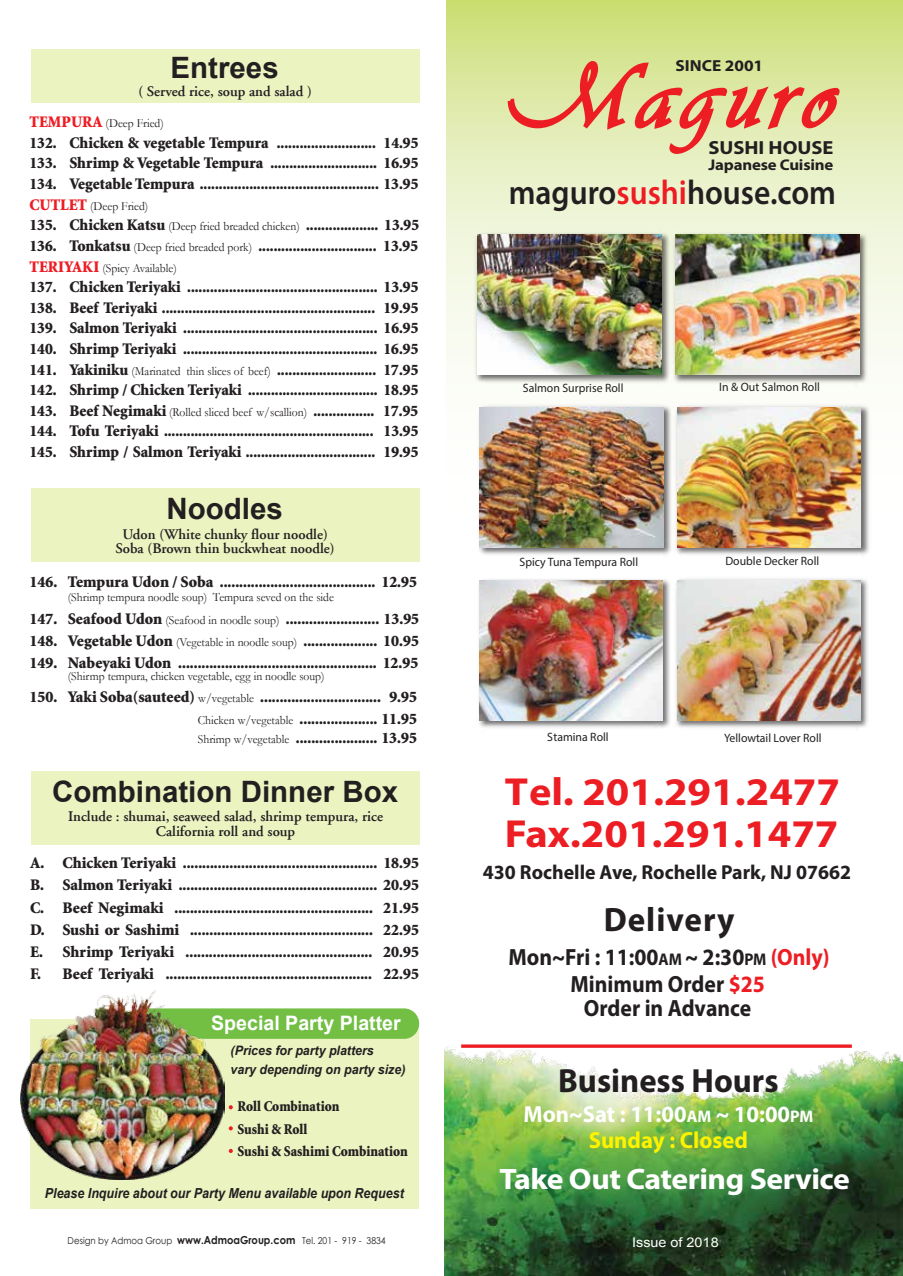
<style>
.page{position:relative;width:903px;height:1276px;background:#fff}
.page>*{position:absolute;margin:0;border:0;box-sizing:border-box;transform-origin:0 0}
.t1{font:700 39.3px/42px "Myriad Pro";color:#ed1d24;scale:1.08 1}
.t2{font:600 34.35px "Myriad Pro";color:#231f20;scale:.92 1}
.t3{font:700 33.9px "Myriad Pro";letter-spacing:.03em;color:#231f20}
.t4{font:700 33.6px "Myriad Pro";color:#231f20}
.t5{font:700 29.7px "Myriad Pro";letter-spacing:-.015em;color:#fff;scale:1.07 1}
.t6{font:700 29.4px "Arial";color:#231f20}
.t7{font:700 23.55px/25.5px "Myriad Pro";color:#231f20;text-align:center;scale:.92 1}
.t8{font:700 23.4px/26.1px "Myriad Pro";color:#fff;text-align:center}
.t9{font:700 20.25px "Myriad Pro";color:#231f20}
.t10{font:700 19.95px "Arial";color:#fff}
.t11{font:700 19.05px "Myriad Pro";color:#231f20;scale:1.08 1}
.t12{font:900 16.2px/20.5px "Minion Std";color:#231f20;text-align:justify;scale:.96 1}
.t13{font:900 16.2px/22px "Minion Std";color:#231f20;text-align:justify}
.t14{font:700 16.05px "Myriad Pro";color:#231f20;scale:1.08 1}
.t15{font:700 15.6px "Myriad Pro";letter-spacing:-.01em;color:#231f20;scale:1.08 1}
.t16{font:900 15px/22px "Minion Std";color:#231f20;scale:.89 1}
.t17{font:600 14.7px/14.7px "Adobe Garamond LT";color:#231f20;text-align:center}
.t18{font:italic 700 13.8px "Arial";color:#231f20;scale:.9 1}
.t19{font:13.35px "Arial";color:#fff;scale:1.08 1}
.t20{font:italic 700 13.05px/19.2px "Arial";color:#231f20;scale:.95 1}
.t21{font:12.45px "Garamond";color:#231f20;scale:.93 1}
.t22{font:12.15px "Myriad Pro";color:#231f20}
.t23{font:9.6px "Century Gothic";color:#231f20;scale:.9 1}
.s1{font-family:"Minion Std";font-weight:900;font-size:16.2px;color:#ed1d24}
.s2{font-family:"Garamond";font-weight:400;font-size:12.45px}
.s3{font-weight:700;font-size:11.1px}
.s4{color:#ed1d24}
.s5{font-size:16.95px}
.s6{font-size:16.8px}
.s7{color:#fff200}
</style>
<div class="page">
<img style="left:444px;top:1044px;width:458px;height:232px">
<svg style="left:446px;top:0;width:456px;height:387px;background:#e1ecb4"></svg>
<div style="left:31px;top:49px;width:388px;height:53px;background:#ebf3c1"></div>
<div style="left:31px;top:488px;width:388px;height:74px;background:#ebf3c1"></div>
<div style="left:31px;top:771px;width:389px;height:73px;background:#ebf3c1"></div>
<div style="left:30px;top:1019px;width:388px;height:190px;background:#ebf3c1"></div>
<svg style="left:229px;top:1105px;width:4px;height:4px"></svg>
<svg style="left:229px;top:1126px;width:4px;height:4px"></svg>
<svg style="left:229px;top:1149px;width:4px;height:4px"></svg>
<div style="left:129px;top:1008px;width:290px;height:31px;background:#72bf44;border-radius:15px"></div>
<img style="left:21px;top:990px;width:204px;height:189px">
<svg style="left:461px;top:1044px;width:390px;height:4px;background:#ef4046"></svg>
<img style="left:683px;top:579px;width:185px;height:149px">
<img style="left:683px;top:581px;width:177px;height:139px">
<img style="left:478px;top:403px;width:392px;height:152px">
<img style="left:677px;top:408px;width:183px;height:139px">
<img style="left:479px;top:407px;width:184px;height:140px">
<img style="left:479px;top:579px;width:204px;height:149px">
<img style="left:480px;top:581px;width:182px;height:139px">
<img style="left:671px;top:231px;width:198px;height:155px">
<img style="left:473px;top:230px;width:198px;height:154px">
<img style="left:478px;top:234px;width:183px;height:140px">
<img style="left:675px;top:234px;width:183px;height:140px">
<svg style="left:506px;top:59px;width:335px;height:97px;background:#e1c391"></svg>
<h3 class="t6" style="left:170px;top:47px;width:110px">Entrees</h3>
<p class="t17" style="left:138px;top:84px;width:175px">( Served rice, soup and salad )</p>
<p class="t21" style="left:29px;top:115px;width:146px"><span class="s1">TEMPURA</span> (Deep Fried)</p>
<p class="t12" style="left:29px;top:133px;width:406px">132. Chicken &amp; vegetable Tempura .......................... 14.95<br>133. Shrimp &amp; Vegetable Tempura ............................ 16.95<br>134. Vegetable Tempura ............................................... 13.95</p>
<p class="t21" style="left:29px;top:197px;width:129px"><span class="s1">CUTLET</span> (Deep Fried)</p>
<p class="t12" style="left:29px;top:215px;width:407px">135. Chicken Katsu <span class="s2">(Deep fried breaded chicken)</span> ................... 13.95<br>136. Tonkatsu <span class="s2">(Deep fried breaded pork)</span> ............................... 13.95</p>
<p class="t21" style="left:29px;top:259px;width:160px"><span class="s1">TERIYAKI</span> (Spicy Available)</p>
<p class="t12" style="left:29px;top:277px;width:406px">137. Chicken Teriyaki .................................................. 13.95<br>138. Beef Teriyaki ........................................................ 19.95<br>139. Salmon Teriyaki ................................................... 16.95<br>140. Shrimp Teriyaki ................................................... 16.95<br>141. Yakiniku <span class="s2">(Marinated thin slices of beef)</span> .......................... 17.95<br>142. Shrimp / Chicken Teriyaki .................................. 18.95<br>143. Beef Negimaki <span class="s2">(Rolled sliced beef w/scallion)</span> ................ 17.95<br>144. Tofu Teriyaki ....................................................... 13.95<br>145. Shrimp / Salmon Teriyaki .................................. 19.95</p>
<h3 class="t6" style="left:166px;top:488px;width:118px">Noodles</h3>
<p class="t17" style="left:116px;top:527px;width:220px">Udon (White chunky flour noodle)<br>Soba (Brown thin buckwheat noodle)</p>
<p class="t13" style="left:29px;top:571px;width:389px">146. Tempura Udon / Soba ........................................ 12.95</p>
<p class="t21" style="left:68px;top:589px;width:287px">(Shrimp tempura noodle soup) Tempura seved on the side</p>
<p class="t13" style="left:29px;top:608px;width:391px">147. Seafood Udon <span class="s2">(Seafood in noodle soup)</span> ........................ 13.95<br>148. Vegetable Udon <span class="s2">(Vegetable in noodle soup)</span> ................... 10.95<br>149. Nabeyaki Udon ................................................... 12.95</p>
<p class="t21" style="left:68px;top:667px;width:277px">(Shirmp tempura, chicken vegetable, egg in noodle soup)</p>
<p class="t13" style="left:29px;top:686px;width:389px;text-align:right">150. Yaki Soba(sauteed) <span class="s2">w/vegetable</span> ............................... 9.95<br><span class="s2">Chicken w/vegetable</span> .................... 11.95</p>
<p class="t13" style="left:198px;top:727px;width:220px"><span class="s2">Shrimp w/vegetable</span> ..................... 13.95</p>
<h3 class="t6" style="left:52px;top:771px;width:347px">Combination Dinner Box</h3>
<p class="t17" style="left:68px;top:809px;width:316px">Include : shumai, seaweed salad, shrimp tempura, rice<br>California roll and soup</p>
<p class="t13" style="left:30px;top:852px;width:390px">A. Chicken Teriyaki .................................................. 18.95<br>B. Salmon Teriyaki ................................................... 20.95<br>C. Beef Negimaki ................................................... 21.95<br>D. Sushi or Sashimi ............................................... 22.95<br>E. Shrimp Teriyaki ................................................ 20.95<br>F. Beef Teriyaki ..................................................... 22.95</p>
<p class="t10" style="left:211px;top:1009px;width:191px">Special Party Platter</p>
<p class="t20" style="left:230px;top:1041px;width:185px">(Prices for party platters<br>vary depending on party size)</p>
<p class="t16" style="left:237px;top:1096px;width:193px">Roll Combination<br>Sushi &amp; Roll<br>Sushi &amp; Sashimi Combination</p>
<p class="t18" style="left:45px;top:1183px;width:400px">Please Inquire about our Party Menu available upon Request</p>
<p class="t23" style="left:68px;top:1234px;width:355px">Design by Admoa Group <span class="s3">www.AdmoaGroup.com</span> Tel. 201 - 919 - 3834</p>
<p class="t14" style="left:675px;top:55px;width:83px">SINCE 2001</p>
<p class="t11" style="left:708px;top:135px;width:117px">SUSHI HOUSE</p>
<p class="t15" style="left:708px;top:154px;width:117px">Japanese Cuisine</p>
<h2 class="t2" style="left:508px;top:170px;width:357px">maguro<span class="s4">sushi</span>house.com</h2>
<p class="t22" style="left:522px;top:380px;width:102px">Salmon Surprise Roll</p>
<p class="t22" style="left:719px;top:380px;width:102px">In &amp; Out Salmon Roll</p>
<p class="t22" style="left:519px;top:554px;width:120px">Spicy Tuna Tempura Roll</p>
<p class="t22" style="left:725px;top:554px;width:95px">Double Decker Roll</p>
<p class="t22" style="left:547px;top:730px;width:63px">Stamina Roll</p>
<p class="t22" style="left:723px;top:730px;width:99px">Yellowtail Lover Roll</p>
<h1 class="t1" style="left:504px;top:770px;width:312px">Tel. 201.291.2477<br>Fax.201.291.1477</h1>
<p class="t9" style="left:483px;top:859px;width:369px">430 Rochelle Ave, Rochelle Park, NJ 07662</p>
<h3 class="t3" style="left:603px;top:898px;width:132px">Delivery</h3>
<h3 class="t7" style="left:508px;top:944px;width:350px">Mon~Fri : 11:00<span class="s5">AM</span> ~ 2:30<span class="s5">PM</span> <span class="s4">(Only)<br></span>Minimum Order <span class="s4">$25<br></span>Order in Advance</h3>
<h3 class="t4" style="left:558px;top:1058px;width:222px">Business Hours</h3>
<h3 class="t8" style="left:523px;top:1100px;width:291px">Mon~Sat : 11:00<span class="s6">AM</span> ~ 10:00<span class="s6">PM<br></span><span class="s7">Sunday : Closed</span></h3>
<h3 class="t5" style="left:499px;top:1160px;width:329px">Take Out Catering Service</h3>
<p class="t19" style="left:632px;top:1233px;width:82px">Issue of 2018</p>
</div>
